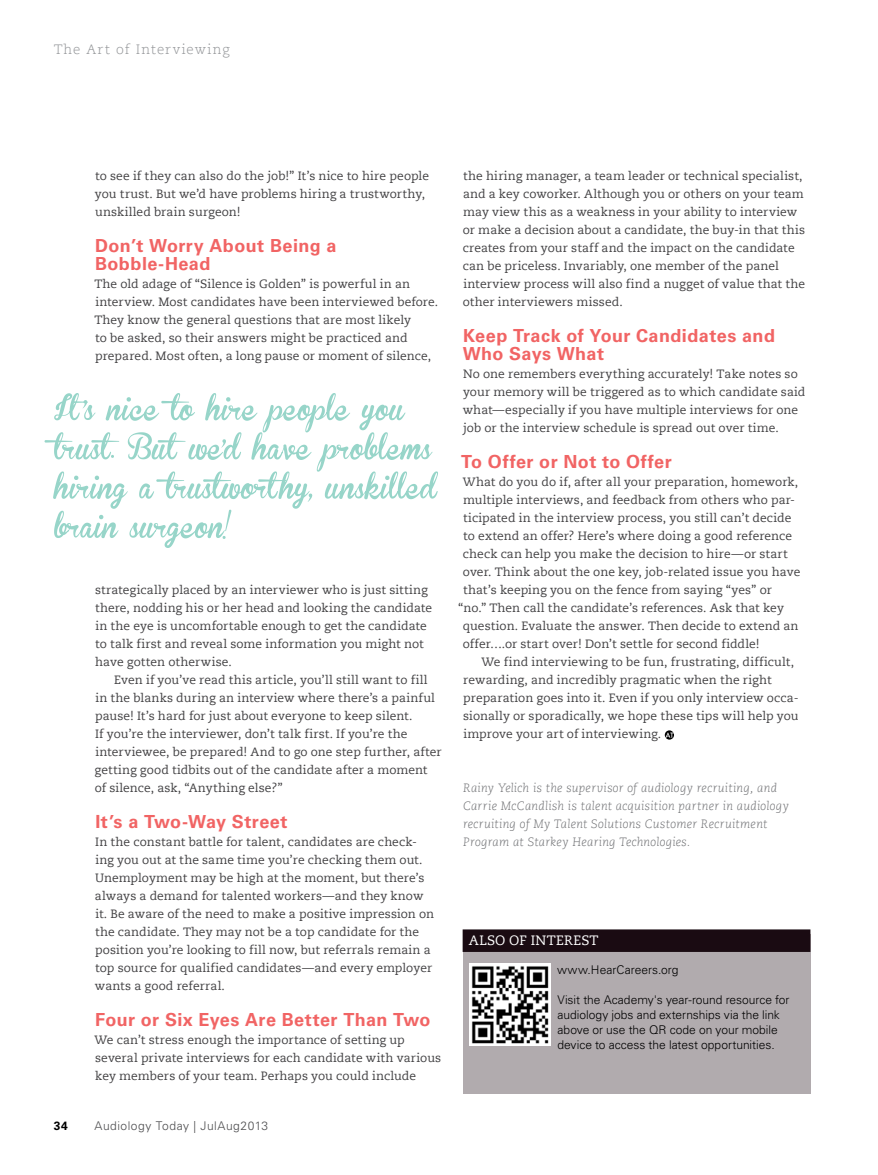
<style>
.page{position:relative;width:878px;height:1175px;background:#fff}
.page>*{position:absolute;margin:0;border:0;box-sizing:border-box;transform-origin:0 0}
.t1{font:700 18px/18px "Univers LT Std";letter-spacing:.02em;color:#f16464}
.t2{font:300 13.5px "Caecilia Com 45";letter-spacing:.095em;color:#939598}
.t3{font:13.5px "Caecilia Com 55 Roman";letter-spacing:.015em;color:#fff}
.t4{font:12px/18px "Caecilia Com 55 Roman";letter-spacing:.005em;color:#414042}
.t5{font:italic 300 12px/18px "Caecilia Com 46";letter-spacing:.015em;color:#6d6e71}
.t6{font:300 12px/15px "Univers LT Std";color:#000}
.t7{font:300 12px "Univers LT Std";letter-spacing:.04em;color:#4d4d4f}
.t8{font:700 12px "Univers LT Std";color:#000}
</style>
<div class="page">
<svg style="left:664px;top:730px;width:10px;height:9px"></svg>
<svg style="left:665px;top:732px;width:9px;height:6px"></svg>
<div style="left:462px;top:934px;width:348px;height:160px;background:#b1abae"></div>
<div style="left:462px;top:929px;width:348px;height:23px;background:#1a0b12"></div>
<img style="left:469px;top:964px;width:81px;height:81px">
<svg style="left:45px;top:393px;width:393px;height:155px"></svg>
<p class="t2" style="left:54px;top:40px;width:177px">The Art of Interviewing</p>
<p class="t4" style="left:95px;top:167px;width:335px">to see if they can also do the job!” It’s nice to hire people you trust. But we’d have problems hiring a trustworthy, unskilled brain surgeon!</p>
<h1 class="t1" style="left:95px;top:237px;width:243px">Don’t Worry About Being a<br>Bobble-Head</h1>
<p class="t4" style="left:95px;top:275px;width:345px">The old adage of “Silence is Golden” is powerful in an interview. Most candidates have been interviewed before.<br>They know the general questions that are most likely<br>to be asked, so their answers might be practiced and prepared. Most often, a long pause or moment of silence,</p>
<p class="t4" style="left:95px;top:581px;width:339px">strategically placed by an interviewer who is just sitting there, nodding his or her head and looking the candidate in the eye is uncomfortable enough to get the candidate to talk first and reveal some information you might not have gotten otherwise.</p>
<p class="t4" style="left:95px;top:671px;width:348px;text-indent:19px">Even if you’ve read this article, you’ll still want to fill in the blanks during an interview where there’s a painful pause! It’s hard for just about everyone to keep silent.<br>If you’re the interviewer, don’t talk first. If you’re the interviewee, be prepared! And to go one step further, after getting good tidbits out of the candidate after a moment of silence, ask, “Anything else?”</p>
<h1 class="t1" style="left:95px;top:813px;width:194px">It’s a Two-Way Street</h1>
<p class="t4" style="left:95px;top:833px;width:341px">In the constant battle for talent, candidates are check&shy;ing you out at the same time you’re checking them out.<br>Unemployment may be high at the moment, but there’s always a demand for talented workers—and they know it. Be aware of the need to make a positive impression on the candidate. They may not be a top candidate for the position you’re looking to fill now, but referrals remain a top source for qualified candidates—and every employer wants a good referral.</p>
<h1 class="t1" style="left:95px;top:1011px;width:337px">Four or Six Eyes Are Better Than Two</h1>
<p class="t4" style="left:95px;top:1031px;width:348px">We can’t stress enough the importance of setting up several private interviews for each candidate with various key members of your team. Perhaps you could include</p>
<p class="t8" style="left:54px;top:1118px;width:16px">34</p>
<p class="t7" style="left:94px;top:1118px;width:175px">Audiology Today | JulAug2013</p>
<p class="t4" style="left:463px;top:167px;width:344px">the hiring manager, a team leader or technical specialist, and a key coworker. Although you or others on your team may view this as a weakness in your ability to interview or make a decision about a candidate, the buy-in that this creates from your staff and the impact on the candidate can be priceless. Invariably, one member of the panel interview process will also find a nugget of value that the other interviewers missed.</p>
<h1 class="t1" style="left:462px;top:327px;width:314px">Keep Track of Your Candidates and<br>Who Says What</h1>
<p class="t4" style="left:463px;top:365px;width:344px">No one remembers everything accurately! Take notes so your memory will be triggered as to which candidate said what—especially if you have multiple interviews for one job or the interview schedule is spread out over time.</p>
<h1 class="t1" style="left:461px;top:453px;width:212px">To Offer or Not to Offer</h1>
<p class="t4" style="left:462px;top:473px;width:337px">What do you do if, after all your preparation, homework,</p>
<p class="t4" style="left:463px;top:491px;width:333px">multiple interviews, and feedback from others who par-</p>
<p class="t4" style="left:463px;top:509px;width:330px">ticipated in the interview process, you still can’t decide</p>
<p class="t4" style="left:463px;top:527px;width:330px">to extend an offer? Here’s where doing a good reference</p>
<p class="t4" style="left:463px;top:545px;width:326px">check can help you make the decision to hire—or start</p>
<p class="t4" style="left:463px;top:563px;width:339px">over. Think about the one key, job-related issue you have</p>
<p class="t4" style="left:463px;top:581px;width:310px">that’s keeping you on the fence from saying “yes” or</p>
<p class="t4" style="left:458px;top:599px;width:327px">“no.” Then call the candidate’s references. Ask that key</p>
<p class="t4" style="left:462px;top:617px;width:337px">question. Evaluate the answer. Then decide to extend an</p>
<p class="t4" style="left:463px;top:635px;width:298px">offer….or start over! Don’t settle for second fiddle!</p>
<p class="t4" style="left:481px;top:653px;width:314px">We find interviewing to be fun, frustrating, difficult,</p>
<p class="t4" style="left:463px;top:671px;width:310px">rewarding, and incredibly pragmatic when the right</p>
<p class="t4" style="left:463px;top:689px;width:337px">preparation goes into it. Even if you only interview occa-</p>
<p class="t4" style="left:463px;top:707px;width:337px">sionally or sporadically, we hope these tips will help you</p>
<p class="t4" style="left:463px;top:725px;width:199px">improve your art of interviewing.</p>
<p class="t5" style="left:463px;top:779px;width:327px">Rainy Yelich is the supervisor of audiology recruiting, and Carrie McCandlish is talent acquisition partner in audiology recruiting of My Talent Solutions Customer Recruitment Program at Starkey Hearing Technologies.</p>
<p class="t3" style="left:469px;top:931px;width:131px">ALSO OF INTEREST</p>
<p class="t6" style="left:557px;top:962px;width:123px">www.HearCareers.org</p>
<p class="t6" style="left:557px;top:992px;width:234px">Visit the Academy's year-round resource for audiology jobs and externships via the link above or use the QR code on your mobile device to access the latest opportunities.</p>
</div>
